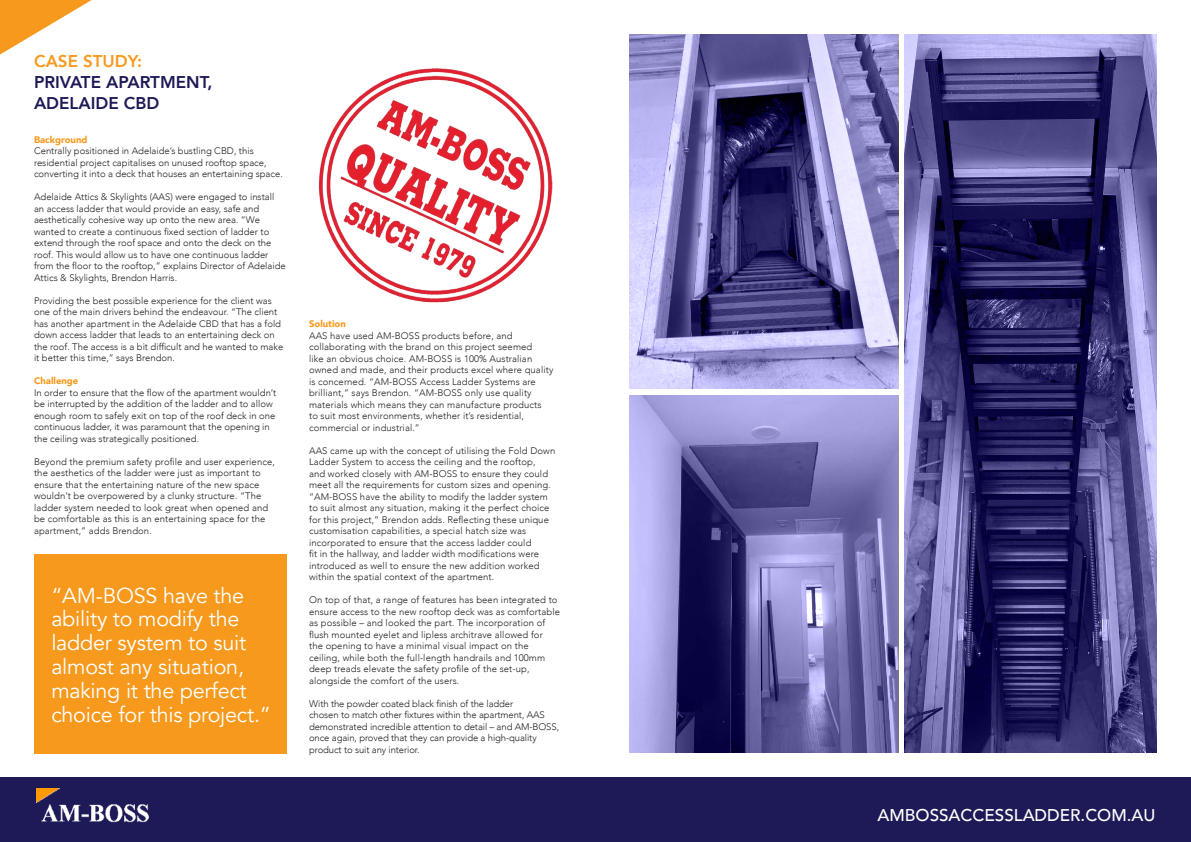
<style>
.page{position:relative;width:1191px;height:842px;background:#fff}
.page>*{position:absolute;margin:0;border:0;box-sizing:border-box;transform-origin:0 0}
.t1{font:21.5px/23.8px "Avenir";letter-spacing:-.01em;color:#fff}
.t2{font:800 17px/21px "Avenir";color:#1d1a57}
.t3{font:500 17px "Avenir";color:#fff}
.t4{font:800 17px "Avenir";color:#f7991c}
.t5{font:300 9.5px/11.5px "Avenir";letter-spacing:.01em;color:#231f20}
.t6{font:300 9.5px/11.5px "Avenir";letter-spacing:-.01em;color:#231f20}
.t7{font:900 9.5px "Avenir";color:#f7991c}
</style>
<div class="page">
<img style="left:318px;top:68px;width:234px;height:234px">
<div style="left:0;top:777px;width:1191px;height:65px;background:#1d1a57"></div>
<img style="left:36px;top:789px;width:113px;height:34px">
<svg style="left:0;top:0;width:92px;height:55px"></svg>
<div style="left:34px;top:554px;width:252px;height:199px;background:#f7991c"></div>
<svg style="left:629px;top:34px;width:269px;height:355px;background:#7c79b0"></svg>
<svg style="left:904px;top:34px;width:253px;height:719px;background:#474480"></svg>
<svg style="left:629px;top:395px;width:269px;height:358px;background:#726fac"></svg>
<h2 class="t4" style="left:34px;top:47px;width:109px">CASE STUDY:</h2>
<h2 class="t2" style="left:34px;top:71px;width:180px">PRIVATE APARTMENT,<br>ADELAIDE CBD</h2>
<p class="t7" style="left:34px;top:131px;width:55px">Background</p>
<p class="t5" style="left:34px;top:145px;width:250px">Centrally positioned in Adelaide’s bustling CBD, this residential project capitalises on unused rooftop space, converting it into a deck that houses an entertaining space.</p>
<p class="t5" style="left:34px;top:191px;width:253px">Adelaide Attics &amp; Skylights (AAS) were engaged to install an access ladder that would provide an easy, safe and aesthetically cohesive way up onto the new area. “We wanted to create a continuous fixed section of ladder to extend through the roof space and onto the deck on the roof. This would allow us to have one continuous ladder from the floor to the rooftop,” explains Director of Adelaide Attics &amp; Skylights, Brendon Harris.</p>
<p class="t5" style="left:34px;top:295px;width:251px">Providing the best possible experience for the client was one of the main drivers behind the endeavour. “The client has another apartment in the Adelaide CBD that has a fold down access ladder that leads to an entertaining deck on the roof. The access is a bit difficult and he wanted to make it better this time,” says Brendon.</p>
<p class="t7" style="left:34px;top:373px;width:46px">Challenge</p>
<p class="t5" style="left:34px;top:387px;width:244px">In order to ensure that the flow of the apartment wouldn’t be interrupted by the addition of the ladder and to allow enough room to safely exit on top of the roof deck in one continuous ladder, it was paramount that the opening in the ceiling was strategically positioned.</p>
<p class="t5" style="left:34px;top:456px;width:242px">Beyond the premium safety profile and user experience, the aesthetics of the ladder were just as important to ensure that the entertaining nature of the new space wouldn’t be overpowered by a clunky structure. “The ladder system needed to look great when opened and be comfortable as this is an entertaining space for the apartment,” adds Brendon.</p>
<h1 class="t1" style="left:51px;top:584px;width:221px">“AM-BOSS have the ability to modify the ladder system to suit almost any situation, making it the perfect choice for this project.”</h1>
<p class="t7" style="left:309px;top:316px;width:38px">Solution</p>
<p class="t5" style="left:309px;top:330px;width:246px">AAS have used AM-BOSS products before, and collaborating with the brand on this project seemed<br>like an obvious choice. AM-BOSS is 100% Australian owned and made, and their products excel where quality is concerned. “AM-BOSS Access Ladder Systems are brilliant,” says Brendon. “AM-BOSS only use quality materials which means they can manufacture products<br>to suit most environments, whether it’s residential, commercial or industrial.”</p>
<p class="t5" style="left:309px;top:445px;width:248px">AAS came up with the concept of utilising the Fold Down Ladder System to access the ceiling and the rooftop,<br>and worked closely with AM-BOSS to ensure they could meet all the requirements for custom sizes and opening. “AM-BOSS have the ability to modify the ladder system to suit almost any situation, making it the perfect choice for this project,” Brendon adds. Reflecting these unique customisation capabilities, a special hatch size was incorporated to ensure that the access ladder could<br>fit in the hallway, and ladder width modifications were introduced as well to ensure the new addition worked within the spatial context of the apartment.</p>
<p class="t5" style="left:309px;top:594px;width:252px">On top of that, a range of features has been integrated to ensure access to the new rooftop deck was as comfortable as possible – and looked the part. The incorporation of flush mounted eyelet and lipless architrave allowed for<br>the opening to have a minimal visual impact on the ceiling, while both the full-length handrails and 100mm deep treads elevate the safety profile of the set-up, alongside the comfort of the users.</p>
<p class="t6" style="left:309px;top:698px;width:251px">With the powder coated black finish of the ladder<br>chosen to match other fixtures within the apartment, AAS demonstrated incredible attention to detail – and AM-BOSS, once again, proved that they can provide a high-quality product to suit any interior.</p>
<h2 class="t3" style="left:877px;top:801px;width:279px">AMBOSSACCESSLADDER.COM.AU</h2>
</div>
